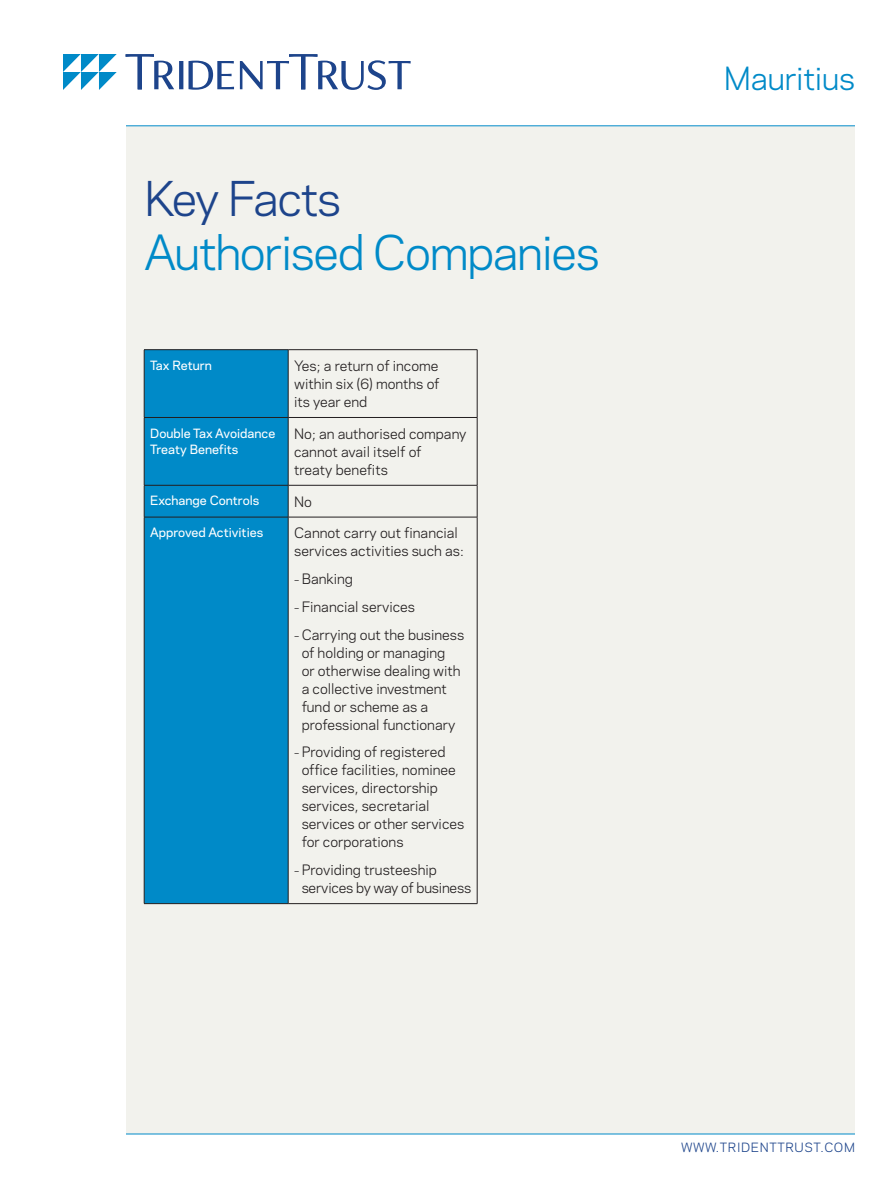
<style>
.page{position:relative;width:891px;height:1188px;background:#fff}
.page>*{position:absolute;margin:0;border:0;box-sizing:border-box;transform-origin:0 0}
.t1{font:45px "Polaris";letter-spacing:-.03em;color:#008ac8}
.t2{font:45px "Polaris";letter-spacing:-.04em;color:#1d448b}
.t3{font:30px "Polaris";letter-spacing:-.01em;color:#008ac8}
.t4{font:13.5px/18px "Polaris";color:#231f20}
.Table_Column_Heads{font:500 12px/16.5px "Polaris";color:#fff}
.t5{font:12px "Polaris";letter-spacing:.05em;color:#1d448b}
.s1{font-size:10.5px}
</style>
<div class="page">
<div style="left:126px;top:126px;width:729px;height:1008px;background:#f2f2ed"></div>
<hr style="left:126px;top:1134px;width:729px;height:1px;background:#008ac8">
<hr style="left:126px;top:126px;width:729px;height:1px;background:#008ac8">
<svg style="left:126px;top:54px;width:285px;height:36px"></svg>
<svg style="left:63px;top:54px;width:54px;height:36px"></svg>
<div style="left:145px;top:350px;width:143px;height:553px;background:#008ac8"></div>
<hr style="left:288px;top:349px;width:189px;height:1px;background:#231f20">
<hr style="left:477px;top:350px;width:1px;height:67px;background:#231f20">
<hr style="left:288px;top:417px;width:189px;height:1px;background:#231f20">
<hr style="left:477px;top:418px;width:1px;height:67px;background:#231f20">
<hr style="left:288px;top:485px;width:189px;height:1px;background:#231f20">
<hr style="left:477px;top:485px;width:1px;height:32px;background:#231f20">
<hr style="left:288px;top:517px;width:189px;height:1px;background:#231f20">
<hr style="left:477px;top:517px;width:1px;height:386px;background:#231f20">
<hr style="left:288px;top:903px;width:189px;height:1px;background:#231f20">
<hr style="left:144px;top:349px;width:144px;height:1px;background:#231f20">
<hr style="left:144px;top:350px;width:1px;height:67px;background:#231f20">
<hr style="left:288px;top:350px;width:1px;height:67px;background:#231f20">
<hr style="left:144px;top:417px;width:144px;height:1px;background:#231f20">
<hr style="left:144px;top:418px;width:1px;height:67px;background:#231f20">
<hr style="left:288px;top:418px;width:1px;height:67px;background:#231f20">
<hr style="left:144px;top:485px;width:144px;height:1px;background:#231f20">
<hr style="left:144px;top:485px;width:1px;height:32px;background:#231f20">
<hr style="left:288px;top:485px;width:1px;height:32px;background:#231f20">
<hr style="left:144px;top:517px;width:144px;height:1px;background:#231f20">
<hr style="left:144px;top:517px;width:1px;height:386px;background:#231f20">
<hr style="left:288px;top:517px;width:1px;height:386px;background:#231f20">
<hr style="left:144px;top:903px;width:144px;height:1px;background:#231f20">
<h1 class="t2" style="left:144px;top:165px;width:199px">Key Facts</h1>
<h1 class="t1" style="left:144px;top:219px;width:457px">Authorised Companies</h1>
<p class="Table_Column_Heads" style="left:150px;top:356px;width:63px">Tax Return</p>
<p class="t4" style="left:294px;top:356px;width:147px;text-align:justify">Yes; a return of income within six (6) months of its year end</p>
<p class="Table_Column_Heads" style="left:150px;top:424px;width:127px">Double Tax Avoidance<br>Treaty Benefits</p>
<p class="t4" style="left:294px;top:424px;width:174px">No; an authorised company cannot avail itself of<br>treaty benefits</p>
<p class="Table_Column_Heads" style="left:150px;top:492px;width:111px">Exchange Controls</p>
<p class="t4" style="left:294px;top:492px;width:19px">No</p>
<p class="Table_Column_Heads" style="left:150px;top:524px;width:115px">Approved Activities</p>
<p class="t4" style="left:294px;top:523px;width:171px">Cannot carry out financial services activities such as:</p>
<p class="t4" style="left:294px;top:569px;width:60px"><span class="s1">–</span> Banking</p>
<p class="t4" style="left:294px;top:597px;width:122px"><span class="s1">–</span> Financial services</p>
<p class="t4" style="left:302px;top:625px;width:164px;text-indent:-8px"><span class="s1">–</span> Carrying out the business of holding or managing<br>or otherwise dealing with a collective investment fund or scheme as a professional functionary</p>
<p class="t4" style="left:302px;top:742px;width:164px;text-indent:-8px"><span class="s1">–</span> Providing of registered office facilities, nominee services, directorship services, secretarial services or other services for corporations</p>
<p class="t4" style="left:302px;top:860px;width:171px;text-indent:-8px"><span class="s1">–</span> Providing trusteeship services by way of business</p>
<h2 class="t3" style="left:724px;top:56px;width:133px">Mauritius</h2>
<p class="t5" style="left:681px;top:1138px;width:175px">WWW.TRIDENTTRUST.COM</p>
</div>
